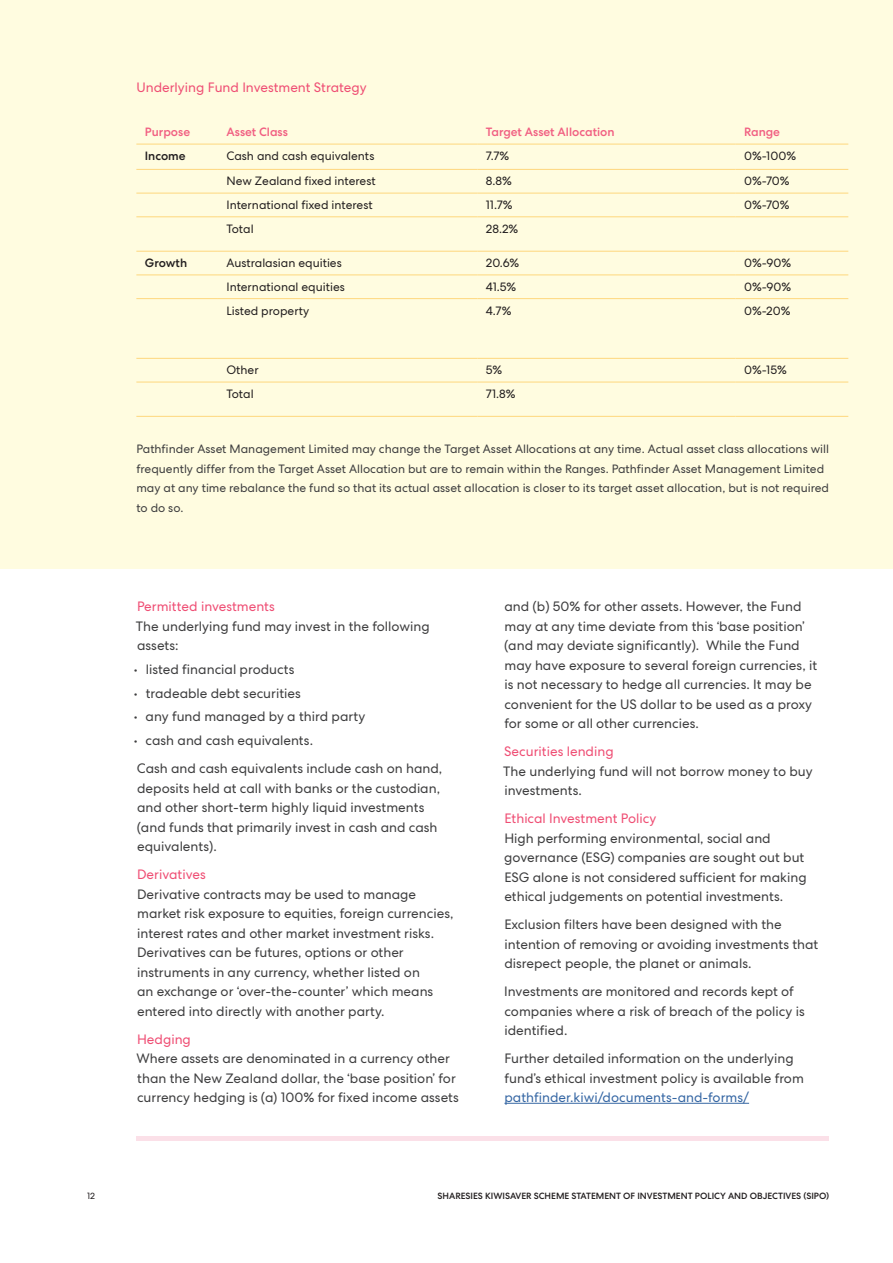
<style>
.page{position:relative;width:893px;height:1263px;background:#fff}
.page>*{position:absolute;margin:0;border:0;box-sizing:border-box;transform-origin:0 0}
.Body{font:13.5px/19.5px "Centra No 2";color:#3e3e3f}
.Body-2{font:13.5px "Centra No 2";color:#ef4e74}
.Body-3{font:12px/19.5px "Centra No 2";color:#3e3e3f}
.Body-table{font:12px "Centra No 2";color:#231f20}
.Body-table-headings{font:500 12px "Centra No 2";color:#f15f82}
.Body-table-8-bold{font:500 12px "Centra No 2";color:#231f20}
.Folio_-_title{font:500 9px "Centra No 2";color:#231f20}
.Folio_-_page_number{font:9px "Centra No 2";color:#231f20}
.s1{color:#3667a4}
</style>
<div class="page">
<div style="left:0;top:0;width:893px;height:568px;background:#fffce0"></div>
<hr style="left:136px;top:144px;width:82px;height:1px;background:#fed77d">
<hr style="left:218px;top:144px;width:259px;height:1px;background:#fed77d">
<hr style="left:477px;top:144px;width:259px;height:1px;background:#fed77d">
<hr style="left:736px;top:144px;width:72px;height:1px;background:#fed77d">
<hr style="left:808px;top:144px;width:40px;height:1px;background:#fed77d">
<hr style="left:136px;top:169px;width:82px;height:1px;background:#fed77d">
<hr style="left:218px;top:169px;width:259px;height:1px;background:#fed77d">
<hr style="left:477px;top:169px;width:259px;height:1px;background:#fed77d">
<hr style="left:736px;top:169px;width:72px;height:1px;background:#fed77d">
<hr style="left:808px;top:169px;width:40px;height:1px;background:#fed77d">
<hr style="left:136px;top:193px;width:82px;height:1px;background:#fed77d">
<hr style="left:218px;top:193px;width:259px;height:1px;background:#fed77d">
<hr style="left:477px;top:193px;width:259px;height:1px;background:#fed77d">
<hr style="left:736px;top:193px;width:72px;height:1px;background:#fed77d">
<hr style="left:808px;top:193px;width:40px;height:1px;background:#fed77d">
<hr style="left:136px;top:216px;width:82px;height:1px;background:#fed77d">
<hr style="left:218px;top:216px;width:259px;height:1px;background:#fed77d">
<hr style="left:477px;top:216px;width:259px;height:1px;background:#fed77d">
<hr style="left:736px;top:216px;width:72px;height:1px;background:#fed77d">
<hr style="left:808px;top:216px;width:40px;height:1px;background:#fed77d">
<hr style="left:136px;top:251px;width:82px;height:1px;background:#fed77d">
<hr style="left:218px;top:251px;width:259px;height:1px;background:#fed77d">
<hr style="left:477px;top:251px;width:259px;height:1px;background:#fed77d">
<hr style="left:736px;top:251px;width:72px;height:1px;background:#fed77d">
<hr style="left:808px;top:251px;width:40px;height:1px;background:#fed77d">
<hr style="left:136px;top:275px;width:82px;height:1px;background:#fed77d">
<hr style="left:218px;top:275px;width:259px;height:1px;background:#fed77d">
<hr style="left:477px;top:275px;width:259px;height:1px;background:#fed77d">
<hr style="left:736px;top:275px;width:72px;height:1px;background:#fed77d">
<hr style="left:808px;top:275px;width:40px;height:1px;background:#fed77d">
<hr style="left:136px;top:298px;width:82px;height:1px;background:#fed77d">
<hr style="left:218px;top:298px;width:259px;height:1px;background:#fed77d">
<hr style="left:477px;top:298px;width:259px;height:1px;background:#fed77d">
<hr style="left:736px;top:298px;width:72px;height:1px;background:#fed77d">
<hr style="left:808px;top:298px;width:40px;height:1px;background:#fed77d">
<hr style="left:136px;top:358px;width:82px;height:1px;background:#fed77d">
<hr style="left:218px;top:358px;width:259px;height:1px;background:#fed77d">
<hr style="left:477px;top:358px;width:259px;height:1px;background:#fed77d">
<hr style="left:736px;top:358px;width:72px;height:1px;background:#fed77d">
<hr style="left:808px;top:358px;width:40px;height:1px;background:#fed77d">
<hr style="left:136px;top:382px;width:82px;height:1px;background:#fed77d">
<hr style="left:218px;top:382px;width:259px;height:1px;background:#fed77d">
<hr style="left:477px;top:382px;width:259px;height:1px;background:#fed77d">
<hr style="left:736px;top:382px;width:72px;height:1px;background:#fed77d">
<hr style="left:808px;top:382px;width:40px;height:1px;background:#fed77d">
<hr style="left:136px;top:416px;width:82px;height:1px;background:#fed77d">
<hr style="left:218px;top:416px;width:259px;height:1px;background:#fed77d">
<hr style="left:477px;top:416px;width:259px;height:1px;background:#fed77d">
<hr style="left:736px;top:416px;width:72px;height:1px;background:#fed77d">
<hr style="left:808px;top:416px;width:40px;height:1px;background:#fed77d">
<hr style="left:504px;top:1103px;width:245px;height:1px;background:#3667a4">
<hr style="left:136px;top:1136px;width:693px;height:4px;background:#fbe0e8">
<p class="Body-2" style="left:136px;top:80px;width:232px">Underlying Fund Investment Strategy</p>
<p class="Body-table-headings" style="left:145px;top:125px;width:47px">Purpose</p>
<p class="Body-table-headings" style="left:226px;top:125px;width:63px">Asset Class</p>
<p class="Body-table-headings" style="left:486px;top:125px;width:130px">Target Asset Allocation</p>
<p class="Body-table-headings" style="left:744px;top:125px;width:37px">Range</p>
<p class="Body-table-8-bold" style="left:145px;top:149px;width:42px">Income</p>
<p class="Body-table" style="left:226px;top:149px;width:149px">Cash and cash equivalents</p>
<p class="Body-table" style="left:486px;top:149px;width:25px">7.7%</p>
<p class="Body-table" style="left:744px;top:149px;width:53px">0%-100%</p>
<p class="Body-table" style="left:226px;top:174px;width:151px">New Zealand fixed interest</p>
<p class="Body-table" style="left:486px;top:174px;width:28px">8.8%</p>
<p class="Body-table" style="left:744px;top:174px;width:47px">0%-70%</p>
<p class="Body-table" style="left:226px;top:198px;width:148px">International fixed interest</p>
<p class="Body-table" style="left:486px;top:198px;width:28px">11.7%</p>
<p class="Body-table" style="left:744px;top:198px;width:47px">0%-70%</p>
<p class="Body-table" style="left:226px;top:222px;width:29px">Total</p>
<p class="Body-table" style="left:486px;top:222px;width:34px">28.2%</p>
<p class="Body-table-8-bold" style="left:145px;top:256px;width:44px">Growth</p>
<p class="Body-table" style="left:226px;top:256px;width:117px">Australasian equities</p>
<p class="Body-table" style="left:486px;top:256px;width:35px">20.6%</p>
<p class="Body-table" style="left:744px;top:256px;width:49px">0%-90%</p>
<p class="Body-table" style="left:226px;top:280px;width:120px">International equities</p>
<p class="Body-table" style="left:486px;top:280px;width:32px">41.5%</p>
<p class="Body-table" style="left:744px;top:280px;width:49px">0%-90%</p>
<p class="Body-table" style="left:226px;top:304px;width:84px">Listed property</p>
<p class="Body-table" style="left:486px;top:304px;width:27px">4.7%</p>
<p class="Body-table" style="left:744px;top:304px;width:48px">0%-20%</p>
<p class="Body-table" style="left:226px;top:363px;width:34px">Other</p>
<p class="Body-table" style="left:486px;top:363px;width:18px">5%</p>
<p class="Body-table" style="left:744px;top:363px;width:44px">0%-15%</p>
<p class="Body-table" style="left:226px;top:387px;width:29px">Total</p>
<p class="Body-table" style="left:486px;top:387px;width:31px">71.8%</p>
<p class="Body-3" style="left:136px;top:439px;width:694px">Pathfinder Asset Management Limited may change the Target Asset Allocations at any time. Actual asset class allocations will frequently differ from the Target Asset Allocation but are to remain within the Ranges. Pathfinder Asset Management Limited may at any time rebalance the fund so that its actual asset allocation is closer to its target asset allocation, but is not required to do so.</p>
<h3 class="Body-2" style="left:137px;top:599px;width:139px">Permitted investments</h3>
<p class="Body" style="left:136px;top:616px;width:295px">The underlying fund may invest in the following assets:</p>
<p class="Body" style="left:134px;top:659px;width:162px">• listed financial products</p>
<p class="Body" style="left:134px;top:683px;width:168px">• tradeable debt securities</p>
<p class="Body" style="left:134px;top:707px;width:233px">• any fund managed by a third party</p>
<p class="Body" style="left:134px;top:731px;width:181px">• cash and cash equivalents.</p>
<p class="Body" style="left:137px;top:759px;width:307px">Cash and cash equivalents include cash on hand, deposits held at call with banks or the custodian, and other short-term highly liquid investments (and funds that primarily invest in cash and cash equivalents).</p>
<h3 class="Body-2" style="left:137px;top:867px;width:70px">Derivatives</h3>
<p class="Body" style="left:137px;top:884px;width:318px">Derivative contracts may be used to manage market risk exposure to equities, foreign currencies, interest rates and other market investment risks.<br>Derivatives can be futures, options or other instruments in any currency, whether listed on<br>an exchange or ‘over-the-counter’ which means entered into directly with another party.</p>
<h3 class="Body-2" style="left:137px;top:1031px;width:55px">Hedging</h3>
<p class="Body" style="left:137px;top:1049px;width:324px">Where assets are denominated in a currency other than the New Zealand dollar, the ‘base position’ for currency hedging is (a) 100% for fixed income assets</p>
<p class="Body" style="left:504px;top:597px;width:315px">and (b) 50% for other assets. However, the Fund may at any time deviate from this ‘base position’ (and may deviate significantly). While the Fund may have exposure to several foreign currencies, it is not necessary to hedge all currencies. It may be convenient for the US dollar to be used as a proxy for some or all other currencies.</p>
<h3 class="Body-2" style="left:504px;top:744px;width:111px">Securities lending</h3>
<p class="Body" style="left:503px;top:761px;width:311px">The underlying fund will not borrow money to buy investments.</p>
<h3 class="Body-2" style="left:504px;top:811px;width:154px">Ethical Investment Policy</h3>
<p class="Body" style="left:504px;top:828px;width:304px">High performing environmental, social and governance (ESG) companies are sought out but ESG alone is not considered sufficient for making ethical judgements on potential investments.</p>
<p class="Body" style="left:504px;top:915px;width:316px">Exclusion filters have been designed with the intention of removing or avoiding investments that disrepect people, the planet or animals.</p>
<p class="Body" style="left:504px;top:982px;width:302px">Investments are monitored and records kept of companies where a risk of breach of the policy is identified.</p>
<p class="Body" style="left:504px;top:1049px;width:301px">Further detailed information on the underlying fund’s ethical investment policy is available from <span class="s1">pathfinder.kiwi/documents-and-forms/</span></p>
<p class="Folio_-_page_number" style="left:87px;top:1191px;width:9px">12</p>
<p class="Folio_-_title" style="left:437px;top:1191px;width:393px">SHARESIES KIWISAVER SCHEME STATEMENT OF INVESTMENT POLICY AND OBJECTIVES (SIPO)</p>
</div>
